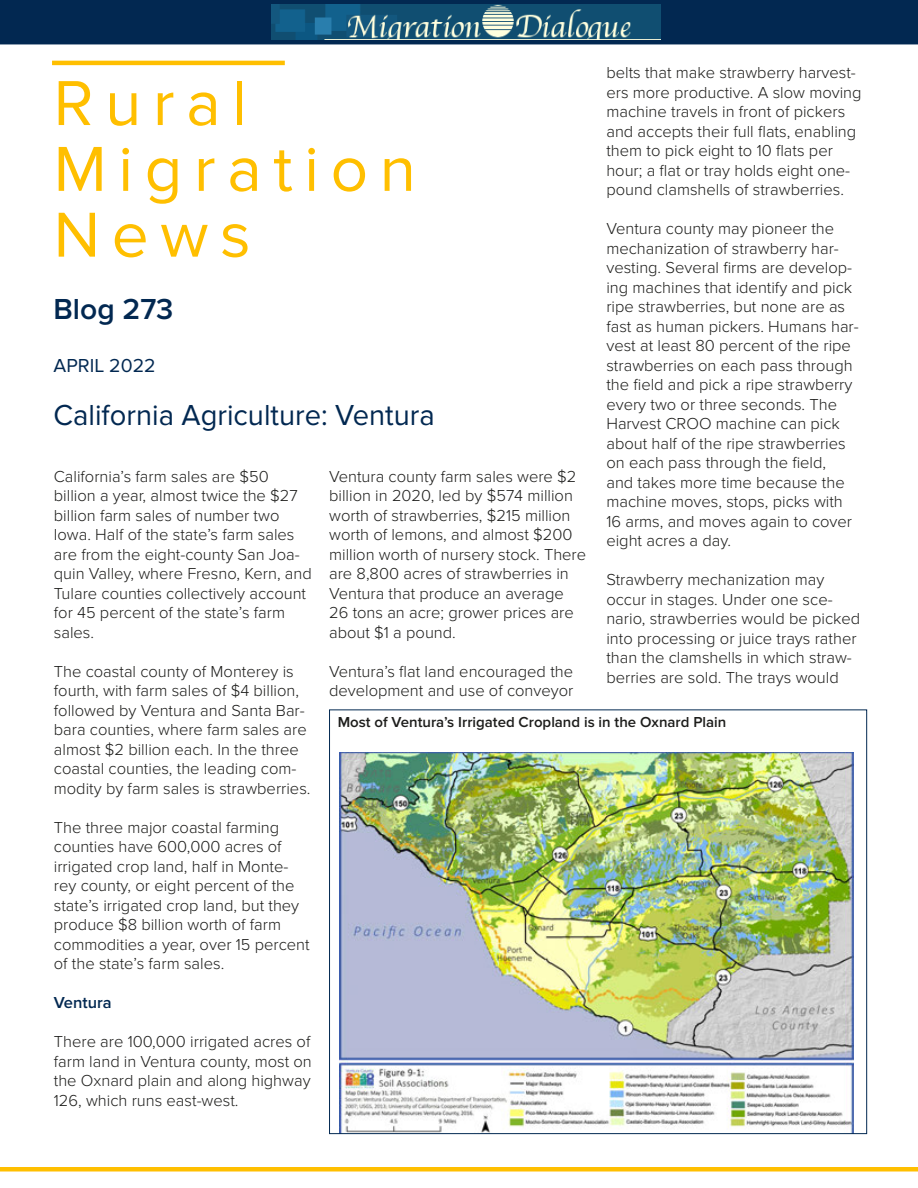
<style>
.page{position:relative;width:918px;height:1188px;background:#fff}
.page>*{position:absolute;margin:0;border:0;box-sizing:border-box;transform-origin:0 0}
.Magazine_Title{font:65.85px "Proxima Nova";letter-spacing:.175em;color:#ffbf00}
.Magazine_Title_Sub{font:30px "Proxima Nova";color:#022851}
.Magazine_Title_Sub-2{font:600 30px "Proxima Nova";color:#022851}
.Number_-_Issue_-_Pri{font:19.5px "Proxima Nova";color:#022851}
.Body_Text{font:300 16.5px/19.5px "Proxima Nova";color:#1d1d1b}
.Body_Text-2{font:600 16.5px "Proxima Nova";color:#022851}
.Article_Body__Palati{font:600 15px "Proxima Nova";color:#1d1d1b}
</style>
<div class="page">
<div style="left:0;top:0;width:918px;height:44px;background:#022851"></div>
<hr style="left:52px;top:61px;width:233px;height:4px;background:#ffbf00">
<div style="left:0;top:1167px;width:918px;height:5px;background:#ffbf00"></div>
<img style="left:272px;top:5px;width:389px;height:35px">
<img style="left:340px;top:752px;width:514px;height:380px">
<p class="Body_Text" style="left:606px;top:63px;width:257px">belts that make strawberry harvest&shy;ers more productive. A slow moving machine travels in front of pickers and accepts their full flats, enabling them to pick eight to 10 flats per hour; a flat or tray holds eight one&shy;pound clamshells of strawberries.</p>
<p class="Body_Text" style="left:606px;top:219px;width:254px">Ventura county may pioneer the mechanization of strawberry har&shy;vesting. Several firms are develop&shy;ing machines that identify and pick ripe strawberries, but none are as fast as human pickers. Humans har&shy;vest at least 80 percent of the ripe strawberries on each pass through the field and pick a ripe strawberry every two or three seconds. The<br>Harvest CROO machine can pick about half of the ripe strawberries on each pass through the field,<br>and takes more time because the machine moves, stops, picks with<br>16 arms, and moves again to cover eight acres a day.</p>
<p class="Body_Text" style="left:606px;top:570px;width:255px">Strawberry mechanization may occur in stages. Under one sce&shy;nario, strawberries would be picked into processing or juice trays rather than the clamshells in which straw&shy;berries are sold. The trays would</p>
<p class="Article_Body__Palati" style="left:338px;top:714px;width:390px">Most of Ventura’s Irrigated Cropland is in the Oxnard Plain</p>
<p class="Magazine_Title" style="left:54px;top:65px;width:195px">Rural</p>
<p class="Magazine_Title" style="left:54px;top:131px;width:364px">Migration</p>
<p class="Magazine_Title" style="left:54px;top:197px;width:199px">News</p>
<p class="Magazine_Title_Sub-2" style="left:54px;top:292px;width:121px">Blog 273</p>
<p class="Number_-_Issue_-_Pri" style="left:54px;top:354px;width:104px">APRIL 2022</p>
<p class="Magazine_Title_Sub" style="left:54px;top:397px;width:383px">California Agriculture: Ventura</p>
<p class="Body_Text" style="left:329px;top:467px;width:259px">Ventura county farm sales were $2 billion in 2020, led by $574 million worth of strawberries, $215 million worth of lemons, and almost $200 million worth of nursery stock. There are 8,800 acres of strawberries in<br>Ventura that produce an average<br>26 tons an acre; grower prices are about $1 a pound.</p>
<p class="Body_Text" style="left:329px;top:662px;width:246px">Ventura’s flat land encouraged the development and use of conveyor</p>
<p class="Body_Text" style="left:54px;top:467px;width:259px">California’s farm sales are $50 billion a year, almost twice the $27 billion farm sales of number two<br>Iowa. Half of the state’s farm sales are from the eight-county San Joa&shy;quin Valley, where Fresno, Kern, and<br>Tulare counties collectively account for 45 percent of the state’s farm sales.</p>
<p class="Body_Text" style="left:54px;top:662px;width:258px">The coastal county of Monterey is fourth, with farm sales of $4 billion, followed by Ventura and Santa Bar&shy;bara counties, where farm sales are almost $2 billion each. In the three coastal counties, the leading com&shy;modity by farm sales is strawberries.</p>
<p class="Body_Text" style="left:54px;top:818px;width:257px">The three major coastal farming counties have 600,000 acres of irrigated crop land, half in Monte&shy;rey county, or eight percent of the state’s irrigated crop land, but they produce $8 billion worth of farm commodities a year, over 15 percent of the state’s farm sales.</p>
<p class="Body_Text-2" style="left:54px;top:993px;width:59px">Ventura</p>
<p class="Body_Text" style="left:54px;top:1033px;width:259px;text-align:justify">There are 100,000 irrigated acres of farm land in Ventura county, most on the Oxnard plain and along highway 126, which runs east-west.</p>
</div>
